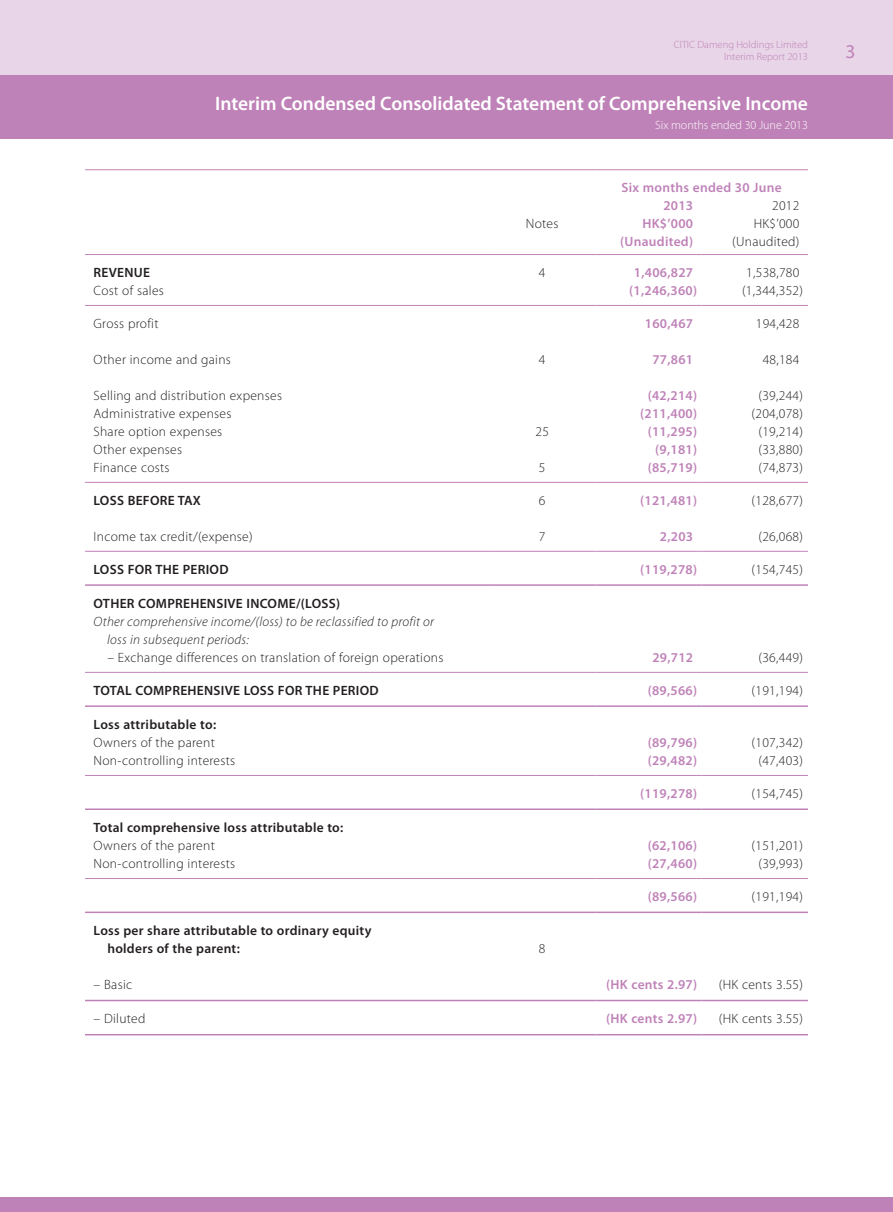
<style>
.page{position:relative;width:893px;height:1212px;background:#fff}
.page>*{position:absolute;margin:0;border:0;box-sizing:border-box;transform-origin:0 0}
.t1{font:600 19.5px "Myriad Pro";color:#fff}
.t2{font:19.5px "Myriad Pro";color:#bf82b8}
.t3{font:300 13.5px "Myriad Pro";letter-spacing:.02em;color:#231f20}
.t4{font:600 13.5px/18px "Myriad Pro";letter-spacing:.02em;color:#bf82b8}
.t5{font:600 13.5px/18px "Myriad Pro";letter-spacing:.02em;color:#231f20}
.t6{font:italic 300 13.5px/18px "Myriad Pro";letter-spacing:.02em;color:#231f20}
.t7{font:300 12px "Myriad Pro";color:#fff}
.t8{font:300 10.5px/12px "Myriad Pro";color:#bf82b8;text-align:right}
</style>
<div class="page">
<div style="left:0;top:0;width:893px;height:90px;background:#e8d5e7"></div>
<div style="left:0;top:75px;width:893px;height:64px;background:#bf82b8"></div>
<div style="left:0;top:1197px;width:893px;height:15px;background:#bf82b8"></div>
<svg style="left:489px;top:481px;width:213px;height:521px"></svg>
<hr style="left:85px;top:169px;width:404px;height:1px;background:#bf82b8">
<hr style="left:489px;top:169px;width:106px;height:1px;background:#bf82b8">
<hr style="left:595px;top:169px;width:107px;height:1px;background:#bf82b8">
<hr style="left:702px;top:169px;width:106px;height:1px;background:#bf82b8">
<hr style="left:85px;top:254px;width:404px;height:1px;background:#bf82b8">
<hr style="left:489px;top:254px;width:106px;height:1px;background:#bf82b8">
<hr style="left:595px;top:254px;width:107px;height:1px;background:#bf82b8">
<hr style="left:702px;top:254px;width:106px;height:1px;background:#bf82b8">
<hr style="left:85px;top:305px;width:404px;height:1px;background:#bf82b8">
<hr style="left:489px;top:305px;width:106px;height:1px;background:#bf82b8">
<hr style="left:595px;top:305px;width:107px;height:1px;background:#bf82b8">
<hr style="left:702px;top:305px;width:106px;height:1px;background:#bf82b8">
<hr style="left:85px;top:482px;width:404px;height:1px;background:#bf82b8">
<hr style="left:489px;top:482px;width:106px;height:1px;background:#bf82b8">
<hr style="left:595px;top:482px;width:107px;height:1px;background:#bf82b8">
<hr style="left:702px;top:482px;width:106px;height:1px;background:#bf82b8">
<hr style="left:85px;top:551px;width:404px;height:1px;background:#bf82b8">
<hr style="left:489px;top:551px;width:106px;height:1px;background:#bf82b8">
<hr style="left:595px;top:551px;width:107px;height:1px;background:#bf82b8">
<hr style="left:702px;top:551px;width:106px;height:1px;background:#bf82b8">
<hr style="left:85px;top:584px;width:404px;height:2px;background:#bf82b8">
<hr style="left:489px;top:584px;width:106px;height:2px;background:#bf82b8">
<hr style="left:595px;top:584px;width:107px;height:2px;background:#bf82b8">
<hr style="left:702px;top:584px;width:106px;height:2px;background:#bf82b8">
<hr style="left:85px;top:672px;width:404px;height:1px;background:#bf82b8">
<hr style="left:489px;top:672px;width:106px;height:1px;background:#bf82b8">
<hr style="left:595px;top:672px;width:107px;height:1px;background:#bf82b8">
<hr style="left:702px;top:672px;width:106px;height:1px;background:#bf82b8">
<hr style="left:85px;top:705px;width:404px;height:2px;background:#bf82b8">
<hr style="left:489px;top:705px;width:106px;height:2px;background:#bf82b8">
<hr style="left:595px;top:705px;width:107px;height:2px;background:#bf82b8">
<hr style="left:702px;top:705px;width:106px;height:2px;background:#bf82b8">
<hr style="left:85px;top:775px;width:404px;height:1px;background:#bf82b8">
<hr style="left:489px;top:775px;width:106px;height:1px;background:#bf82b8">
<hr style="left:595px;top:775px;width:107px;height:1px;background:#bf82b8">
<hr style="left:702px;top:775px;width:106px;height:1px;background:#bf82b8">
<hr style="left:85px;top:808px;width:404px;height:2px;background:#bf82b8">
<hr style="left:489px;top:808px;width:106px;height:2px;background:#bf82b8">
<hr style="left:595px;top:808px;width:107px;height:2px;background:#bf82b8">
<hr style="left:702px;top:808px;width:106px;height:2px;background:#bf82b8">
<hr style="left:85px;top:878px;width:404px;height:1px;background:#bf82b8">
<hr style="left:489px;top:878px;width:106px;height:1px;background:#bf82b8">
<hr style="left:595px;top:878px;width:107px;height:1px;background:#bf82b8">
<hr style="left:702px;top:878px;width:106px;height:1px;background:#bf82b8">
<hr style="left:85px;top:911px;width:404px;height:2px;background:#bf82b8">
<hr style="left:489px;top:911px;width:106px;height:2px;background:#bf82b8">
<hr style="left:595px;top:911px;width:107px;height:2px;background:#bf82b8">
<hr style="left:702px;top:911px;width:106px;height:2px;background:#bf82b8">
<hr style="left:85px;top:1000px;width:404px;height:1px;background:#bf82b8">
<hr style="left:489px;top:1000px;width:106px;height:1px;background:#bf82b8">
<hr style="left:595px;top:1000px;width:107px;height:1px;background:#bf82b8">
<hr style="left:702px;top:1000px;width:106px;height:1px;background:#bf82b8">
<hr style="left:85px;top:1034px;width:404px;height:1px;background:#bf82b8">
<hr style="left:489px;top:1034px;width:106px;height:1px;background:#bf82b8">
<hr style="left:595px;top:1034px;width:107px;height:1px;background:#bf82b8">
<hr style="left:702px;top:1034px;width:106px;height:1px;background:#bf82b8">
<p class="t8" style="left:674px;top:39px;width:136px">CITIC Dameng Holdings Limited<br>Interim Report 2013</p>
<h1 class="t2" style="left:845px;top:40px;width:12px">3</h1>
<h1 class="t1" style="left:215px;top:91px;width:594px">Interim Condensed Consolidated Statement of Comprehensive Income</h1>
<p class="t7" style="left:655px;top:118px;width:154px">Six months ended 30 June 2013</p>
<p class="t4" style="left:663px;top:178px;width:120px;text-indent:-42px">Six months ended 30 June<br>2013</p>
<p class="t3" style="left:772px;top:198px;width:29px">2012</p>
<p class="t3" style="left:526px;top:216px;width:34px">Notes</p>
<p class="t4" style="left:642px;top:214px;width:52px">HK$’000</p>
<p class="t3" style="left:754px;top:216px;width:47px">HK$’000</p>
<p class="t4" style="left:620px;top:232px;width:74px">(Unaudited)</p>
<p class="t3" style="left:732px;top:234px;width:69px">(Unaudited)</p>
<p class="t5" style="left:94px;top:263px;width:58px">REVENUE</p>
<p class="t3" style="left:539px;top:265px;width:8px">4</p>
<p class="t4" style="left:634px;top:263px;width:61px">1,406,827</p>
<p class="t3" style="left:746px;top:265px;width:55px">1,538,780</p>
<p class="t3" style="left:94px;top:283px;width:72px">Cost of sales</p>
<p class="t4" style="left:629px;top:281px;width:69px">(1,246,360)</p>
<p class="t3" style="left:742px;top:283px;width:62px">(1,344,352)</p>
<p class="t3" style="left:94px;top:316px;width:67px">Gross profit</p>
<p class="t4" style="left:645px;top:314px;width:50px">160,467</p>
<p class="t3" style="left:756px;top:316px;width:45px">194,428</p>
<p class="t3" style="left:94px;top:352px;width:139px">Other income and gains</p>
<p class="t3" style="left:539px;top:352px;width:8px">4</p>
<p class="t4" style="left:652px;top:350px;width:42px">77,861</p>
<p class="t3" style="left:763px;top:352px;width:38px">48,184</p>
<p class="t3" style="left:94px;top:388px;width:190px">Selling and distribution expenses</p>
<p class="t4" style="left:648px;top:386px;width:51px">(42,214)</p>
<p class="t3" style="left:758px;top:388px;width:46px">(39,244)</p>
<p class="t3" style="left:94px;top:406px;width:139px">Administrative expenses</p>
<p class="t4" style="left:640px;top:404px;width:58px">(211,400)</p>
<p class="t3" style="left:752px;top:406px;width:53px">(204,078)</p>
<p class="t3" style="left:94px;top:424px;width:130px">Share option expenses</p>
<p class="t3" style="left:535px;top:424px;width:15px">25</p>
<p class="t4" style="left:648px;top:422px;width:51px">(11,295)</p>
<p class="t3" style="left:758px;top:424px;width:46px">(19,214)</p>
<p class="t3" style="left:94px;top:442px;width:90px">Other expenses</p>
<p class="t4" style="left:655px;top:440px;width:43px">(9,181)</p>
<p class="t3" style="left:758px;top:442px;width:46px">(33,880)</p>
<p class="t3" style="left:94px;top:460px;width:78px">Finance costs</p>
<p class="t3" style="left:539px;top:460px;width:8px">5</p>
<p class="t4" style="left:648px;top:458px;width:51px">(85,719)</p>
<p class="t3" style="left:758px;top:460px;width:46px">(74,873)</p>
<p class="t5" style="left:94px;top:491px;width:109px">LOSS BEFORE TAX</p>
<p class="t3" style="left:539px;top:493px;width:8px">6</p>
<p class="t4" style="left:640px;top:491px;width:58px">(121,481)</p>
<p class="t3" style="left:752px;top:493px;width:53px">(128,677)</p>
<p class="t3" style="left:94px;top:529px;width:161px">Income tax credit/(expense)</p>
<p class="t3" style="left:539px;top:529px;width:8px">7</p>
<p class="t4" style="left:660px;top:527px;width:35px">2,203</p>
<p class="t3" style="left:758px;top:529px;width:46px">(26,068)</p>
<p class="t5" style="left:94px;top:560px;width:137px">LOSS FOR THE PERIOD</p>
<p class="t4" style="left:640px;top:560px;width:58px">(119,278)</p>
<p class="t3" style="left:752px;top:562px;width:53px">(154,745)</p>
<p class="t5" style="left:94px;top:594px;width:248px">OTHER COMPREHENSIVE INCOME/(LOSS)</p>
<p class="t6" style="left:107px;top:613px;width:328px;text-indent:-14px">Other comprehensive income/(loss) to be reclassified to profit or loss in subsequent periods:</p>
<p class="t3" style="left:107px;top:650px;width:338px">– Exchange differences on translation of foreign operations</p>
<p class="t4" style="left:652px;top:648px;width:42px">29,712</p>
<p class="t3" style="left:758px;top:650px;width:46px">(36,449)</p>
<p class="t5" style="left:94px;top:681px;width:287px">TOTAL COMPREHENSIVE LOSS FOR THE PERIOD</p>
<p class="t4" style="left:648px;top:681px;width:51px">(89,566)</p>
<p class="t3" style="left:752px;top:683px;width:53px">(191,194)</p>
<p class="t5" style="left:94px;top:715px;width:124px">Loss attributable to:</p>
<p class="t3" style="left:94px;top:735px;width:123px">Owners of the parent</p>
<p class="t4" style="left:648px;top:733px;width:51px">(89,796)</p>
<p class="t3" style="left:752px;top:735px;width:53px">(107,342)</p>
<p class="t3" style="left:94px;top:753px;width:143px">Non-controlling interests</p>
<p class="t4" style="left:648px;top:751px;width:51px">(29,482)</p>
<p class="t3" style="left:758px;top:753px;width:46px">(47,403)</p>
<p class="t4" style="left:640px;top:784px;width:58px">(119,278)</p>
<p class="t3" style="left:752px;top:786px;width:53px">(154,745)</p>
<p class="t5" style="left:94px;top:818px;width:251px">Total comprehensive loss attributable to:</p>
<p class="t3" style="left:94px;top:838px;width:123px">Owners of the parent</p>
<p class="t4" style="left:648px;top:836px;width:51px">(62,106)</p>
<p class="t3" style="left:752px;top:838px;width:53px">(151,201)</p>
<p class="t3" style="left:94px;top:856px;width:143px">Non-controlling interests</p>
<p class="t4" style="left:648px;top:854px;width:51px">(27,460)</p>
<p class="t3" style="left:758px;top:856px;width:46px">(39,993)</p>
<p class="t4" style="left:648px;top:887px;width:51px">(89,566)</p>
<p class="t3" style="left:752px;top:889px;width:53px">(191,194)</p>
<p class="t5" style="left:107px;top:921px;width:266px;text-indent:-14px">Loss per share attributable to ordinary equity holders of the parent:</p>
<p class="t3" style="left:539px;top:941px;width:8px">8</p>
<p class="t3" style="left:94px;top:977px;width:40px">– Basic</p>
<p class="t4" style="left:606px;top:975px;width:92px">(HK cents 2.97)</p>
<p class="t3" style="left:719px;top:977px;width:86px">(HK cents 3.55)</p>
<p class="t3" style="left:94px;top:1011px;width:53px">– Diluted</p>
<p class="t4" style="left:606px;top:1009px;width:92px">(HK cents 2.97)</p>
<p class="t3" style="left:719px;top:1011px;width:86px">(HK cents 3.55)</p>
</div>
